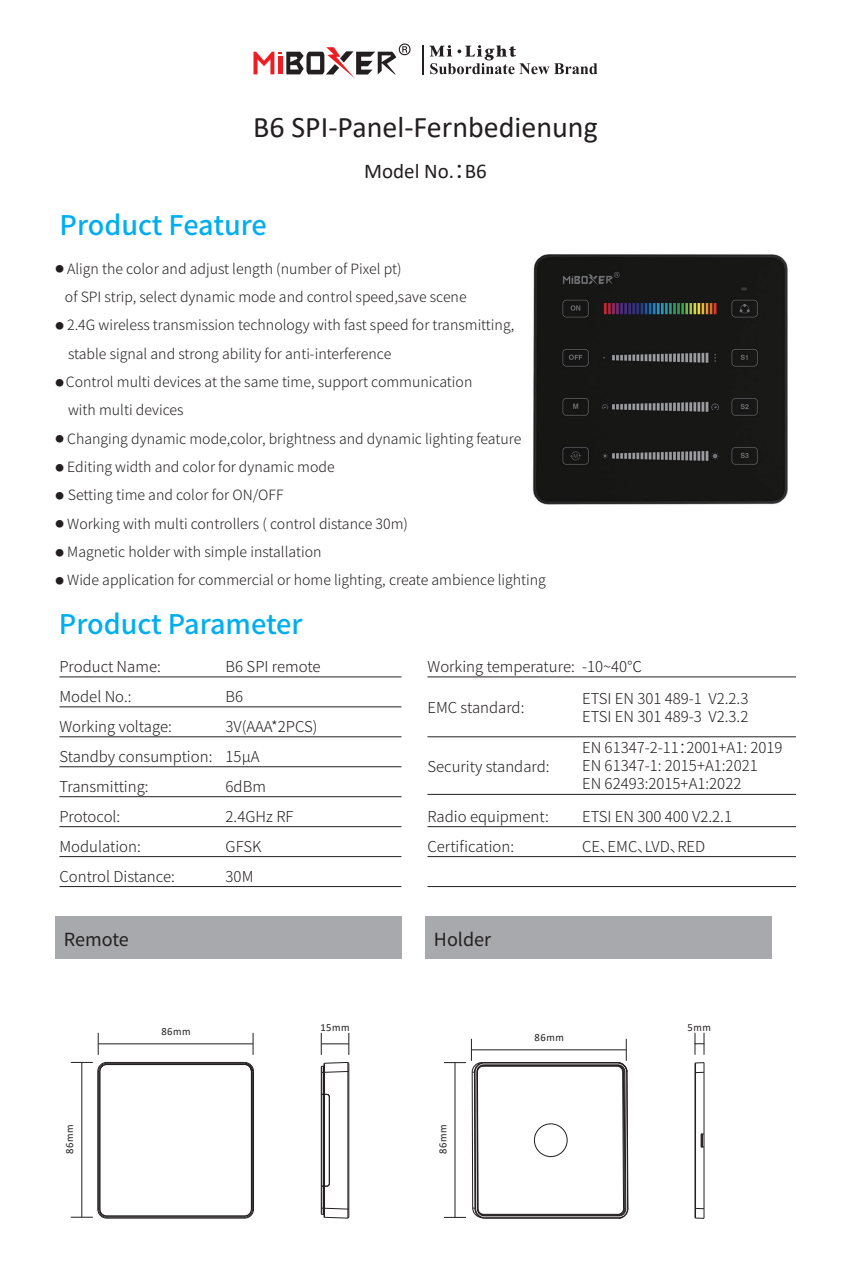
<style>
.page{position:relative;width:851px;height:1276px;background:#fff}
.page>*{position:absolute;margin:0;border:0;box-sizing:border-box;transform-origin:0 0}
.t1{font:30px "Calibri";color:#231f20}
.t2{font:500 27px "Source Han Sans CN";color:#00aeef}
.t3{font:21px "Calibri";color:#231f20}
.t4{font:18px "Source Han Sans CN";color:#231f20}
.t5{font:300 15px/30px "Source Han Sans CN";color:#231f20}
.t6{font:300 14.1px/28.2px "Source Han Sans CN";color:#231f20}
.t7{font:10.8px "Calibri";letter-spacing:.05em;color:#231f20}
.s1{font-family:"Source Han Sans CN"}
.s2{font-size:8.4px}
</style>
<div class="page">
<img style="left:532px;top:254px;width:256px;height:251px">
<svg style="left:429px;top:45px;width:168px;height:29px"></svg>
<svg style="left:253px;top:44px;width:157px;height:35px"></svg>
<svg style="left:422px;top:45px;width:1px;height:29px"></svg>
<hr style="left:252px;top:1071px;width:1px;height:138px;background:#231f20">
<hr style="left:107px;top:1216px;width:137px;height:1px;background:#231f20">
<hr style="left:98px;top:1071px;width:1px;height:138px;background:#231f20">
<hr style="left:107px;top:1062px;width:137px;height:2px;background:#231f20">
<hr style="left:253px;top:1071px;width:1px;height:138px;background:#231f20">
<hr style="left:97px;top:1071px;width:1px;height:138px;background:#231f20">
<hr style="left:107px;top:1217px;width:137px;height:1px;background:#231f20">
<hr style="left:251px;top:1071px;width:1px;height:138px;background:#231f20">
<hr style="left:107px;top:1215px;width:137px;height:1px;background:#231f20">
<hr style="left:99px;top:1071px;width:1px;height:138px;background:#231f20">
<hr style="left:107px;top:1064px;width:137px;height:1px;background:#231f20">
<svg style="left:244px;top:1061px;width:10px;height:11px"></svg>
<svg style="left:244px;top:1208px;width:10px;height:10px"></svg>
<svg style="left:71px;top:1061px;width:37px;height:11px"></svg>
<svg style="left:71px;top:1208px;width:37px;height:10px"></svg>
<hr style="left:81px;top:1062px;width:1px;height:155px;background:#231f20">
<svg style="left:252px;top:1033px;width:1px;height:22px"></svg>
<svg style="left:98px;top:1033px;width:1px;height:22px"></svg>
<hr style="left:98px;top:1043px;width:155px;height:1px;background:#231f20">
<hr style="left:329px;top:1097px;width:1px;height:86px;background:#231f20">
<hr style="left:347px;top:1071px;width:1px;height:138px;background:#231f20">
<hr style="left:324px;top:1216px;width:24px;height:2px;background:#231f20">
<hr style="left:348px;top:1071px;width:1px;height:138px;background:#231f20">
<hr style="left:324px;top:1207px;width:24px;height:2px;background:#231f20">
<svg style="left:320px;top:1062px;width:29px;height:35px"></svg>
<svg style="left:347px;top:1208px;width:2px;height:11px"></svg>
<hr style="left:324px;top:1094px;width:1px;height:92px;background:#231f20">
<hr style="left:321px;top:1094px;width:1px;height:92px;background:#231f20">
<hr style="left:323px;top:1094px;width:1px;height:92px;background:#231f20">
<svg style="left:320px;top:1182px;width:10px;height:36px"></svg>
<svg style="left:321px;top:1033px;width:28px;height:22px"></svg>
<svg style="left:444px;top:1217px;width:22px;height:1px"></svg>
<hr style="left:454px;top:1062px;width:1px;height:155px;background:#231f20">
<hr style="left:471px;top:1049px;width:155px;height:1px;background:#231f20">
<svg style="left:694px;top:1032px;width:10px;height:22px"></svg>
<hr style="left:703px;top:1147px;width:1px;height:61px;background:#231f20">
<hr style="left:703px;top:1072px;width:1px;height:62px;background:#231f20">
<hr style="left:694px;top:1072px;width:1px;height:136px;background:#231f20">
<svg style="left:700px;top:1133px;width:4px;height:14px"></svg>
<hr style="left:695px;top:1072px;width:1px;height:136px;background:#231f20">
<svg style="left:694px;top:1062px;width:10px;height:11px"></svg>
<svg style="left:694px;top:1207px;width:10px;height:11px"></svg>
<hr style="left:471px;top:1072px;width:2px;height:135px;background:#231f20">
<hr style="left:484px;top:1215px;width:135px;height:1px;background:#231f20">
<hr style="left:624px;top:1071px;width:2px;height:138px;background:#231f20">
<hr style="left:626px;top:1072px;width:2px;height:136px;background:#231f20">
<hr style="left:484px;top:1062px;width:133px;height:1px;background:#231f20">
<hr style="left:483px;top:1214px;width:135px;height:1px;background:#231f20">
<hr style="left:483px;top:1213px;width:135px;height:1px;background:#231f20">
<hr style="left:622px;top:1072px;width:2px;height:136px;background:#231f20">
<hr style="left:483px;top:1065px;width:134px;height:1px;background:#231f20">
<hr style="left:476px;top:1071px;width:2px;height:138px;background:#231f20">
<hr style="left:483px;top:1064px;width:135px;height:1px;background:#231f20">
<hr style="left:484px;top:1217px;width:134px;height:1px;background:#231f20">
<svg style="left:617px;top:1207px;width:11px;height:11px"></svg>
<hr style="left:474px;top:1072px;width:2px;height:136px;background:#231f20">
<svg style="left:472px;top:1207px;width:13px;height:11px"></svg>
<svg style="left:444px;top:1038px;width:40px;height:35px"></svg>
<svg style="left:616px;top:1038px;width:11px;height:35px"></svg>
<div style="left:534px;top:1123px;width:33px;height:34px;border:1px solid #231f20;border-radius:50%"></div>
<hr style="left:59px;top:676px;width:342px;height:1px;background:#231f20">
<hr style="left:59px;top:706px;width:342px;height:1px;background:#231f20">
<hr style="left:59px;top:736px;width:342px;height:1px;background:#231f20">
<hr style="left:59px;top:766px;width:342px;height:1px;background:#231f20">
<hr style="left:59px;top:796px;width:342px;height:1px;background:#231f20">
<hr style="left:59px;top:826px;width:342px;height:1px;background:#231f20">
<hr style="left:59px;top:856px;width:342px;height:1px;background:#231f20">
<hr style="left:59px;top:886px;width:342px;height:1px;background:#231f20">
<hr style="left:427px;top:676px;width:368px;height:1px;background:#231f20">
<hr style="left:427px;top:736px;width:368px;height:1px;background:#231f20">
<hr style="left:427px;top:794px;width:368px;height:1px;background:#231f20">
<hr style="left:427px;top:856px;width:368px;height:1px;background:#231f20">
<hr style="left:427px;top:886px;width:368px;height:1px;background:#231f20">
<hr style="left:427px;top:826px;width:368px;height:1px;background:#231f20">
<div style="left:55px;top:916px;width:346px;height:43px;background:#a8a9ad"></div>
<div style="left:425px;top:916px;width:346px;height:43px;background:#a8a9ad"></div>
<h1 class="t1" style="left:253px;top:106px;width:346px">B6 SPI-Panel-Fernbedienung</h1>
<h2 class="t2" style="left:60px;top:210px;width:209px">Product Feature</h2>
<h3 class="t3" style="left:364px;top:156px;width:124px">Model No.<span class="s1">：</span>B6</h3>
<p class="t6" style="left:65px;top:255px;width:403px;text-indent:-9px"><span class="s2">●</span> Align the color and adjust length (number of Pixel pt)<br>of SPI strip, select dynamic mode and control speed,save scene</p>
<p class="t6" style="left:68px;top:311px;width:447px;text-indent:-13px"><span class="s2">●</span> 2.4G wireless transmission technology with fast speed for transmitting, stable signal and strong ability for anti-interference</p>
<p class="t6" style="left:68px;top:368px;width:405px;text-indent:-13px"><span class="s2">●</span> Control multi devices at the same time, support communication with multi devices</p>
<p class="t6" style="left:56px;top:425px;width:467px"><span class="s2">●</span> Changing dynamic mode,color, brightness and dynamic lighting feature</p>
<p class="t6" style="left:56px;top:453px;width:280px"><span class="s2">●</span> Editing width and color for dynamic mode</p>
<p class="t6" style="left:56px;top:481px;width:229px"><span class="s2">●</span> Setting time and color for ON/OFF</p>
<p class="t6" style="left:56px;top:510px;width:354px"><span class="s2">●</span> Working with multi controllers ( control distance 30m)</p>
<p class="t6" style="left:56px;top:538px;width:267px"><span class="s2">●</span> Magnetic holder with simple installation</p>
<p class="t6" style="left:56px;top:566px;width:492px"><span class="s2">●</span> Wide application for commercial or home lighting, create ambience lighting</p>
<h2 class="t2" style="left:59px;top:609px;width:245px">Product Parameter</h2>
<p class="t5" style="left:59px;top:651px;width:154px">Product Name:<br>Model No.:<br>Working voltage:<br>Standby consumption:<br>Transmitting:<br>Protocol:<br>Modulation:<br>Control Distance:</p>
<p class="t5" style="left:225px;top:651px;width:96px">B6 SPI remote<br>B6<br>3V(AAA*2PCS)<br>15μA<br>6dBm<br>2.4GHz RF<br>GFSK<br>30M</p>
<p class="t5" style="left:427px;top:651px;width:149px">Working temperature:</p>
<p class="t5" style="left:582px;top:651px;width:62px">-10~40℃</p>
<p class="t5" style="left:427px;top:692px;width:98px">EMC standard:</p>
<p class="t5" style="left:582px;top:690px;width:168px;line-height:18px">ETSI EN 301 489-1 V2.2.3<br>ETSI EN 301 489-3 V2.3.2</p>
<p class="t5" style="left:582px;top:739px;width:202px;line-height:18px">EN 61347-2-11：2001+A1: 2019<br>EN 61347-1: 2015+A1:2021<br>EN 62493:2015+A1:2022</p>
<p class="t5" style="left:427px;top:751px;width:124px">Security standard:</p>
<p class="t5" style="left:427px;top:801px;width:123px">Radio equipment:<br>Certification:</p>
<p class="t5" style="left:582px;top:801px;width:151px">ETSI EN 300 400 V2.2.1<br>CE、EMC、LVD、RED</p>
<p class="t4" style="left:64px;top:929px;width:66px">Remote</p>
<p class="t4" style="left:434px;top:929px;width:59px">Holder</p>
<p class="t7" style="left:62px;top:1154px;width:31px;rotate:-90deg">86mm</p>
<p class="t7" style="left:161px;top:1024px;width:31px">86mm</p>
<p class="t7" style="left:320px;top:1019px;width:31px">15mm</p>
<p class="t7" style="left:435px;top:1154px;width:31px;rotate:-90deg">86mm</p>
<p class="t7" style="left:534px;top:1030px;width:31px">86mm</p>
<p class="t7" style="left:687px;top:1019px;width:25px">5mm</p>
</div>
